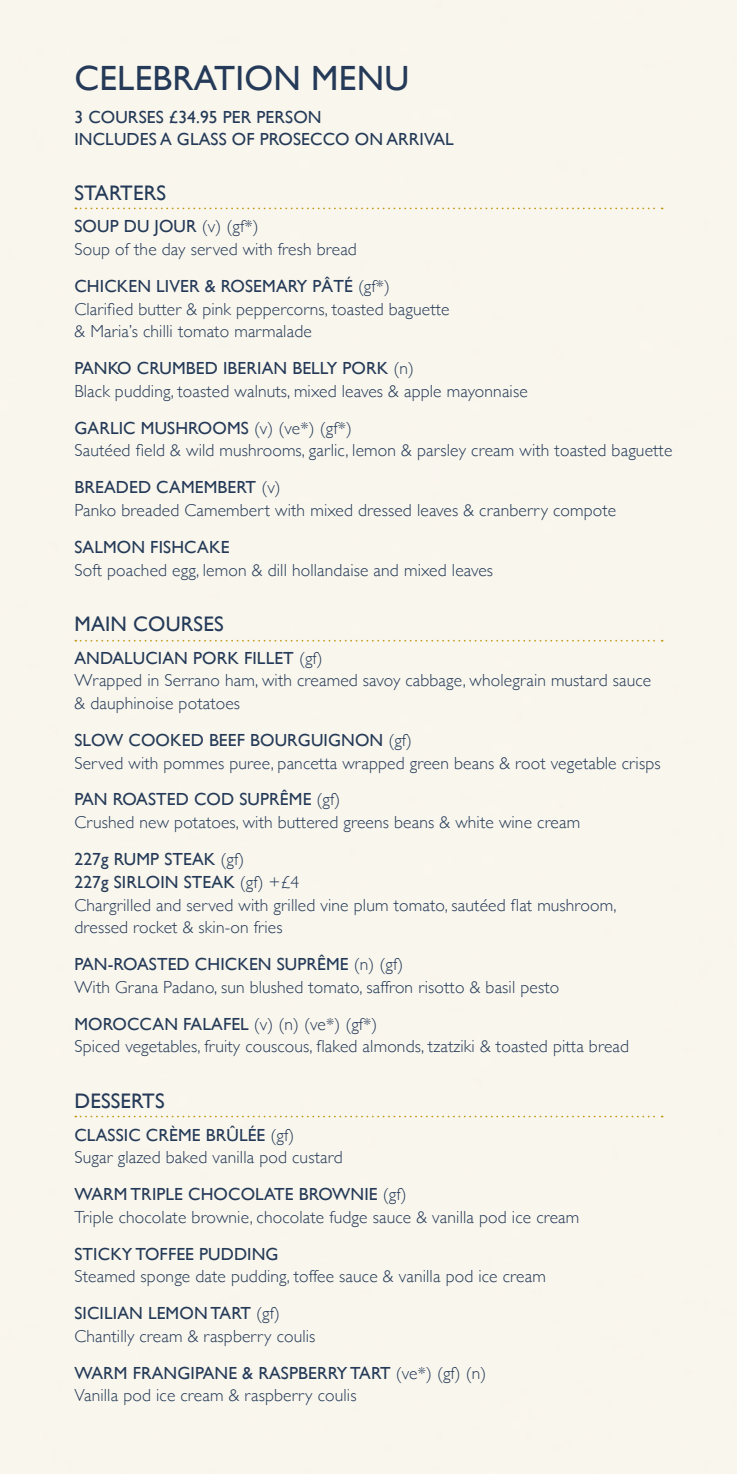
<style>
.page{position:relative;width:737px;height:1474px;background:#fff}
.page>*{position:absolute;margin:0;border:0;box-sizing:border-box;transform-origin:0 0}
.t1{font:35px "Gill Sans";letter-spacing:.01em;color:#243a58}
.t2{font:21px "Gill Sans";letter-spacing:.01em;color:#243a58}
.t3{font:300 17.5px/22.8px "Gill Sans";letter-spacing:.01em;color:#243a58}
.t4{font:17.5px/22.8px "Gill Sans";letter-spacing:.01em;color:#243a58}
.s1{font-weight:400}
</style>
<div class="page">
<div style="left:0;top:0;width:737px;height:1473px;background:#f9f6ed"></div>
<svg style="left:75px;top:207px;width:587px;height:2px"></svg>
<svg style="left:75px;top:640px;width:587px;height:1px"></svg>
<svg style="left:75px;top:1115px;width:587px;height:2px"></svg>
<h1 class="t1" style="left:74px;top:58px;width:336px">CELEBRATION MENU</h1>
<p class="t4" style="left:74px;top:105px;width:381px">3 COURSES £34.95 PER PERSON<br>INCLUDES A GLASS OF PROSECCO ON ARRIVAL</p>
<p class="t2" style="left:74px;top:180px;width:93px">STARTERS</p>
<p class="t3" style="left:74px;top:214px;width:284px"><span class="s1">SOUP DU JOUR</span> (v) (gf*)<br>Soup of the day served with fresh bread</p>
<p class="t3" style="left:74px;top:274px;width:377px"><span class="s1">CHICKEN LIVER &amp; ROSEMARY PÂTÉ</span> (gf*)<br>Clarified butter &amp; pink peppercorns, toasted baguette &amp; Maria’s chilli tomato marmalade</p>
<p class="t3" style="left:74px;top:356px;width:455px"><span class="s1">PANKO CRUMBED IBERIAN BELLY PORK</span> (n)<br>Black pudding, toasted walnuts, mixed leaves &amp; apple mayonnaise</p>
<p class="t3" style="left:74px;top:416px;width:599px"><span class="s1">GARLIC MUSHROOMS</span> (v) (ve*) (gf*)<br>Sautéed field &amp; wild mushrooms, garlic, lemon &amp; parsley cream with toasted baguette</p>
<p class="t3" style="left:74px;top:475px;width:543px"><span class="s1">BREADED CAMEMBERT</span> (v)<br>Panko breaded Camembert with mixed dressed leaves &amp; cranberry compote</p>
<p class="t4" style="left:74px;top:535px;width:156px">SALMON FISHCAKE</p>
<p class="t3" style="left:74px;top:557px;width:420px">Soft poached egg, lemon &amp; dill hollandaise and mixed leaves</p>
<p class="t2" style="left:74px;top:611px;width:151px">MAIN COURSES</p>
<p class="t3" style="left:74px;top:645px;width:578px"><span class="s1">ANDALUCIAN PORK FILLET</span> (gf)<br>Wrapped in Serrano ham, with creamed savoy cabbage, wholegrain mustard sauce &amp; dauphinoise potatoes</p>
<p class="t3" style="left:74px;top:728px;width:587px"><span class="s1">SLOW COOKED BEEF BOURGUIGNON</span> (gf)<br>Served with pommes puree, pancetta wrapped green beans &amp; root vegetable crisps</p>
<p class="t3" style="left:74px;top:787px;width:507px"><span class="s1">PAN ROASTED COD SUPRÊME</span> (gf)<br>Crushed new potatoes, with buttered greens beans &amp; white wine cream</p>
<p class="t3" style="left:74px;top:847px;width:543px"><span class="s1">227g RUMP STEAK</span> (gf)<br><span class="s1">227g SIRLOIN STEAK</span> (gf) +£4<br>Chargrilled and served with grilled vine plum tomato, sautéed flat mushroom, dressed rocket &amp; skin-on fries</p>
<p class="t3" style="left:74px;top:952px;width:486px"><span class="s1">PAN-ROASTED CHICKEN SUPRÊME</span> (n) (gf)<br>With Grana Padano, sun blushed tomato, saffron risotto &amp; basil pesto</p>
<p class="t3" style="left:74px;top:1011px;width:556px"><span class="s1">MOROCCAN FALAFEL</span> (v) (n) (ve*) (gf*)<br>Spiced vegetables, fruity couscous, flaked almonds, tzatziki &amp; toasted pitta bread</p>
<p class="t2" style="left:74px;top:1088px;width:92px">DESSERTS</p>
<p class="t3" style="left:74px;top:1122px;width:270px"><span class="s1">CLASSIC CRÈME BRÛLÉE</span> (gf)<br>Sugar glazed baked vanilla pod custard</p>
<p class="t3" style="left:74px;top:1182px;width:506px"><span class="s1">WARM TRIPLE CHOCOLATE BROWNIE</span> (gf)<br>Triple chocolate brownie, chocolate fudge sauce &amp; vanilla pod ice cream</p>
<p class="t4" style="left:74px;top:1242px;width:206px">STICKY TOFFEE PUDDING</p>
<p class="t3" style="left:74px;top:1257px;width:473px;line-height:36.8px">Steamed sponge date pudding, toffee sauce &amp; vanilla pod ice cream<br><span class="s1">SICILIAN LEMON TART</span> (gf)</p>
<p class="t3" style="left:74px;top:1316px;width:413px;line-height:36.8px">Chantilly cream &amp; raspberry coulis<br><span class="s1">WARM FRANGIPANE &amp; RASPBERRY TART</span> (ve*) (gf) (n)</p>
<p class="t3" style="left:74px;top:1383px;width:284px">Vanilla pod ice cream &amp; raspberry coulis</p>
</div>
